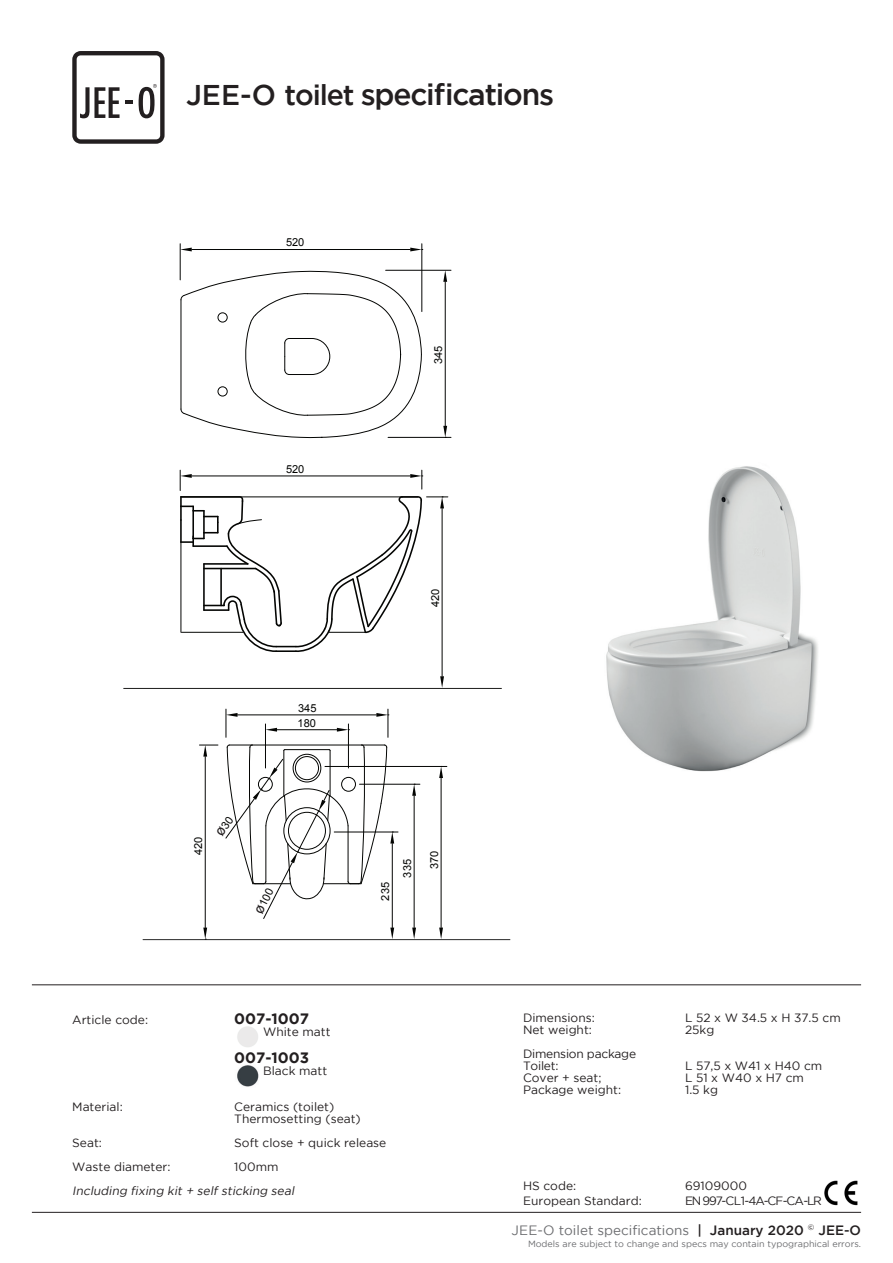
<style>
.page{position:relative;width:893px;height:1263px;background:#fff}
.page>*{position:absolute;margin:0;border:0;box-sizing:border-box;transform-origin:0 0}
.t1{font:500 30px "Gotham";letter-spacing:-.04em;color:#231f20}
.t2{font:700 15px "Gotham";color:#231f20}
.t3{font:13.5px "Gotham";color:#6c6d70}
.t4{font:12px "Gotham";color:#231f20}
.t5{font:italic 12px "Gotham";color:#231f20}
.t6{font:12px "Gotham";letter-spacing:-.09em;color:#231f20}
.t7{font:12px "Gotham";letter-spacing:-.02em;color:#231f20}
.t8{font:11.1px "Arial";color:#040503}
.t9{font:9.45px/11.4px "Arial";color:#231f20;text-align:center}
.t10{font:9px "Gotham";color:#6c6d70}
.s1{font-size:28.5px}
.s2{font-size:14.25px;color:#231f20}
.s3{font-weight:500;color:#231f20}
</style>
<div class="page">
<hr style="left:32px;top:1212px;width:829px;height:1px;background:#231f20">
<img style="left:606px;top:466px;width:212px;height:306px">
<svg style="left:72px;top:51px;width:93px;height:93px"></svg>
<hr style="left:32px;top:984px;width:829px;height:1px;background:#231f20">
<svg style="left:124px;top:243px;width:377px;height:445px"></svg>
<hr style="left:123px;top:688px;width:379px;height:1px;background:#050504">
<hr style="left:180px;top:244px;width:1px;height:36px;background:#040503">
<hr style="left:422px;top:244px;width:1px;height:68px;background:#040503">
<hr style="left:192px;top:249px;width:218px;height:1px;background:#040503">
<svg style="left:180px;top:248px;width:12px;height:3px"></svg>
<svg style="left:410px;top:248px;width:13px;height:3px"></svg>
<hr style="left:386px;top:270px;width:65px;height:1px;background:#040503">
<hr style="left:388px;top:437px;width:63px;height:1px;background:#040503">
<hr style="left:445px;top:282px;width:1px;height:144px;background:#040503">
<svg style="left:443px;top:270px;width:4px;height:12px"></svg>
<svg style="left:443px;top:426px;width:4px;height:12px"></svg>
<hr style="left:442px;top:508px;width:1px;height:168px;background:#040503">
<svg style="left:440px;top:676px;width:4px;height:12px"></svg>
<svg style="left:180px;top:270px;width:242px;height:169px"></svg>
<svg style="left:179px;top:470px;width:269px;height:183px"></svg>
<img style="left:237px;top:1026px;width:21px;height:21px">
<img style="left:237px;top:1065px;width:22px;height:22px">
<img style="left:824px;top:1180px;width:34px;height:26px">
<svg style="left:132px;top:688px;width:370px;height:252px"></svg>
<hr style="left:143px;top:939px;width:367px;height:1px;background:#050504">
<hr style="left:238px;top:715px;width:138px;height:1px;background:#040503">
<svg style="left:226px;top:709px;width:12px;height:28px"></svg>
<svg style="left:376px;top:709px;width:13px;height:28px"></svg>
<hr style="left:334px;top:832px;width:64px;height:1px;background:#040503">
<hr style="left:392px;top:843px;width:1px;height:84px;background:#040503">
<svg style="left:390px;top:927px;width:4px;height:12px"></svg>
<hr style="left:359px;top:784px;width:61px;height:1px;background:#040503">
<hr style="left:414px;top:796px;width:1px;height:131px;background:#040503">
<svg style="left:412px;top:927px;width:4px;height:12px"></svg>
<svg style="left:412px;top:784px;width:4px;height:12px"></svg>
<hr style="left:325px;top:766px;width:122px;height:1px;background:#040503">
<hr style="left:441px;top:778px;width:1px;height:149px;background:#040503">
<svg style="left:439px;top:927px;width:4px;height:12px"></svg>
<svg style="left:439px;top:767px;width:4px;height:11px"></svg>
<hr style="left:205px;top:756px;width:1px;height:171px;background:#040503">
<svg style="left:203px;top:927px;width:4px;height:13px"></svg>
<hr style="left:265px;top:724px;width:1px;height:44px;background:#040503">
<hr style="left:348px;top:724px;width:1px;height:44px;background:#040503">
<hr style="left:277px;top:729px;width:60px;height:1px;background:#040503">
<svg style="left:266px;top:728px;width:11px;height:4px"></svg>
<svg style="left:337px;top:728px;width:12px;height:4px"></svg>
<svg style="left:199px;top:744px;width:195px;height:175px"></svg>
<p class="t1" style="left:186px;top:77px;width:370px"><span class="s1">JEE-O toilet</span> specifications</p>
<p class="t8" style="left:286px;top:235px;width:20px">520</p>
<p class="t8" style="left:286px;top:462px;width:20px">520</p>
<p class="t8" style="left:431px;top:364px;width:20px;rotate:-90deg">345</p>
<p class="t8" style="left:298px;top:701px;width:20px">345</p>
<p class="t8" style="left:298px;top:715px;width:20px">180</p>
<p class="t8" style="left:428px;top:607px;width:20px;rotate:-90deg">420</p>
<p class="t8" style="left:191px;top:855px;width:20px;rotate:-90deg">420</p>
<p class="t8" style="left:252px;top:910px;width:29px;rotate:-63deg"><span class="s2">ø</span>100</p>
<p class="t8" style="left:378px;top:900px;width:20px;rotate:-90deg">235</p>
<p class="t8" style="left:400px;top:877px;width:20px;rotate:-90deg">335</p>
<p class="t8" style="left:427px;top:869px;width:20px;rotate:-90deg">370</p>
<p class="t4" style="left:72px;top:1013px;width:77px">Article code:</p>
<p class="t2" style="left:234px;top:1010px;width:76px">007-1007</p>
<p class="t4" style="left:263px;top:1025px;width:69px">White matt</p>
<p class="t2" style="left:234px;top:1049px;width:76px">007-1003</p>
<p class="t4" style="left:263px;top:1064px;width:66px">Black matt</p>
<p class="t4" style="left:72px;top:1100px;width:52px">Material:</p>
<p class="t4" style="left:234px;top:1100px;width:102px">Ceramics (toilet)</p>
<p class="t4" style="left:234px;top:1112px;width:128px">Thermosetting (seat)</p>
<p class="t4" style="left:72px;top:1136px;width:31px">Seat:</p>
<p class="t4" style="left:234px;top:1136px;width:154px">Soft close + quick release</p>
<p class="t4" style="left:72px;top:1160px;width:100px">Waste diameter:</p>
<p class="t4" style="left:234px;top:1160px;width:46px">100mm</p>
<p class="t5" style="left:72px;top:1184px;width:226px">Including fixing kit + self sticking seal</p>
<p class="t4" style="left:523px;top:1011px;width:73px">Dimensions:</p>
<p class="t4" style="left:685px;top:1011px;width:157px">L 52 x W 34.5 x H 37.5 cm</p>
<p class="t4" style="left:523px;top:1023px;width:70px">Net weight:</p>
<p class="t4" style="left:685px;top:1023px;width:31px">25kg</p>
<p class="t7" style="left:523px;top:1047px;width:115px">Dimension package</p>
<p class="t4" style="left:523px;top:1059px;width:37px">Toilet:</p>
<p class="t4" style="left:685px;top:1059px;width:139px">L 57,5 x W41 x H40 cm</p>
<p class="t4" style="left:523px;top:1071px;width:80px">Cover + seat;</p>
<p class="t4" style="left:685px;top:1071px;width:120px">L 51 x W40 x H7 cm</p>
<p class="t4" style="left:523px;top:1083px;width:100px">Package weight:</p>
<p class="t4" style="left:685px;top:1083px;width:34px">1.5 kg</p>
<p class="t4" style="left:523px;top:1179px;width:55px">HS code:</p>
<p class="t4" style="left:685px;top:1179px;width:63px">69109000</p>
<p class="t4" style="left:523px;top:1194px;width:120px">European Standard:</p>
<p class="t6" style="left:685px;top:1194px;width:138px">EN 997-CL1-4A-CF-CA-LR</p>
<p class="t9" style="left:530px;top:1185px;width:40px">Cemento<br>Matt</p>
<p class="t9" style="left:594px;top:1196px;width:20px">Matt</p>
<p class="t9" style="left:695px;top:1185px;width:31px">Sabbia<br>Matt</p>
<p class="t9" style="left:754px;top:1196px;width:20px">Matt</p>
<p class="t9" style="left:808px;top:1196px;width:20px">Matt</p>
<p class="t3" style="left:511px;top:1222px;width:351px">JEE-O toilet specifications <span class="s3">| January 2020</span> <sup>©</sup> <span class="s3">JEE-O</span></p>
<p class="t10" style="left:528px;top:1238px;width:335px">Models are subject to change and specs may contain typographical errors.</p>
</div>
